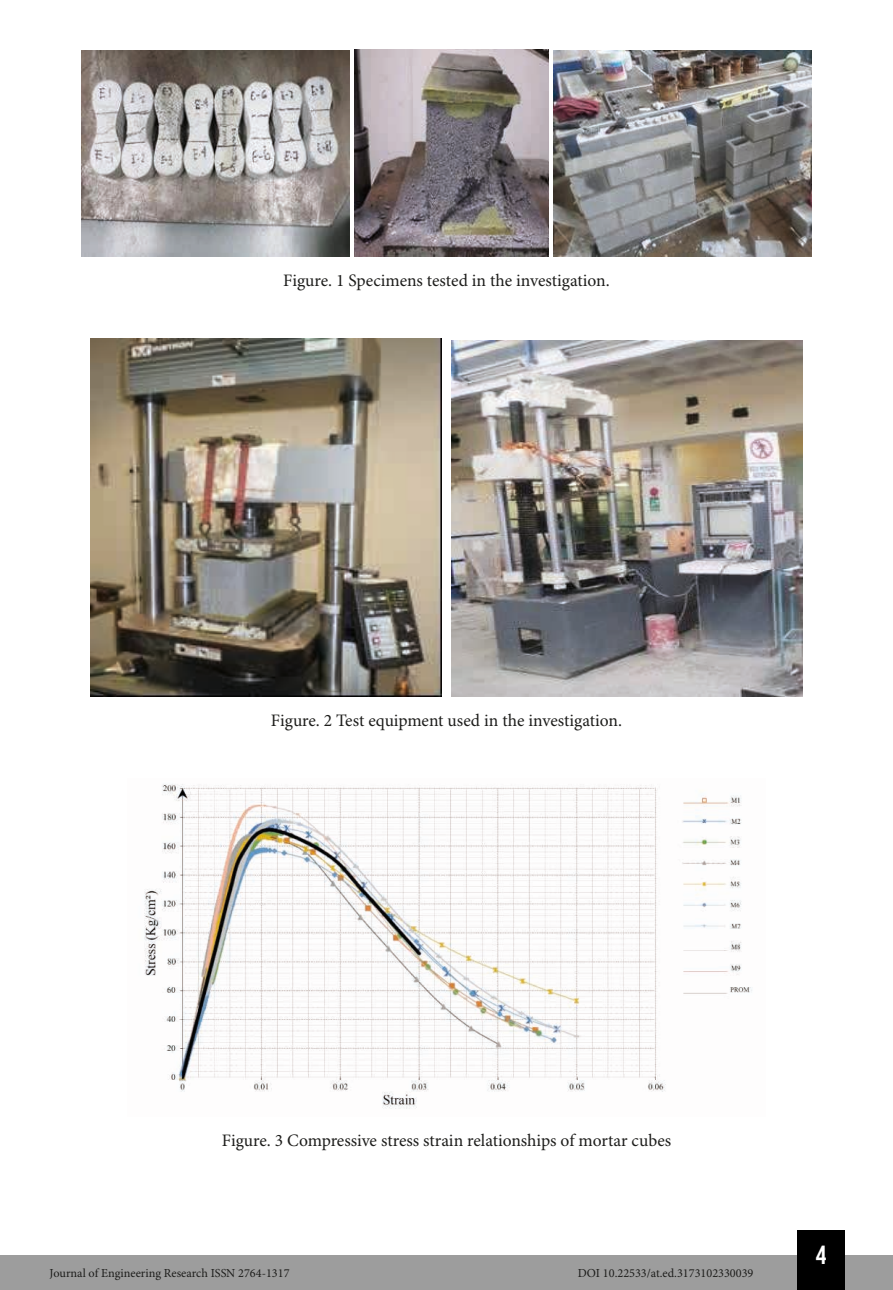
<style>
.page{position:relative;width:893px;height:1290px;background:#fff}
.page>*{position:absolute;margin:0;border:0;box-sizing:border-box;transform-origin:0 0}
.t1{font:26.25px "Bebas Kai";color:#fff}
.t2{font:17.5px "Minion Pro";color:#1d1d1b}
.t3{font:12.25px "Minion Pro";color:#1d1d1b}
</style>
<div class="page">
<div style="left:0;top:1255px;width:893px;height:35px;background:#9d9d9d"></div>
<div style="left:797px;top:1230px;width:48px;height:60px;background:#000"></div>
<img style="left:82px;top:51px;width:268px;height:205px">
<img style="left:355px;top:50px;width:194px;height:206px">
<img style="left:554px;top:51px;width:257px;height:205px">
<img style="left:91px;top:339px;width:350px;height:357px">
<img style="left:451px;top:341px;width:351px;height:355px">
<img style="left:144px;top:784px;width:608px;height:325px">
<p class="t2" style="left:283px;top:270px;width:328px">Figure. 1 Specimens tested in the investigation.</p>
<p class="t2" style="left:271px;top:710px;width:353px">Figure. 2 Test equipment used in the investigation.</p>
<p class="t2" style="left:222px;top:1130px;width:451px">Figure. 3 Compressive stress strain relationships of mortar cubes</p>
<p class="t3" style="left:50px;top:1266px;width:241px">Journal of Engineering Research ISSN 2764-1317</p>
<p class="t3" style="left:578px;top:1266px;width:177px">DOI 10.22533/at.ed.3173102330039</p>
<h1 class="t1" style="left:816px;top:1241px;width:12px">4</h1>
</div>
